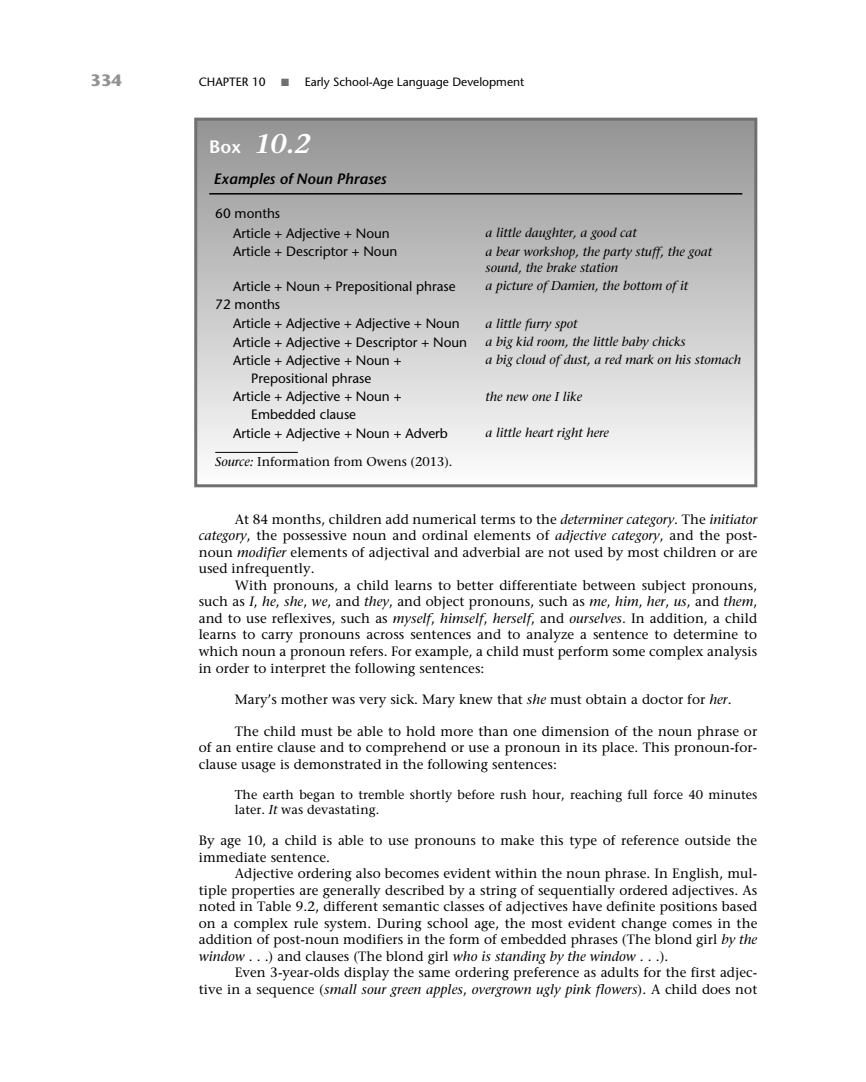
<style>
.page{position:relative;width:866px;height:1082px;background:#fff}
.page>*{position:absolute;margin:0;border:0;box-sizing:border-box;transform-origin:0 0}
.t1{font:italic 600 27px "Stone Serif Std";color:#fff}
.t2{font:700 16.5px "Stone Sans Std";color:#939393}
.t3{font:italic 600 15px "Stone Sans Std";color:#000}
.t4{font:500 13.5px/16.5px "Stone Serif Std";letter-spacing:.005em;color:#000;text-align:justify}
.t5{font:500 13.5px/19.5px "Stone Sans Std";color:#000}
.t6{font:italic 500 13.5px "Stone Serif Std";letter-spacing:.005em;color:#000}
.t7{font:italic 500 12.75px/16.5px "Stone Serif Std";color:#000}
.t8{font:500 12.75px/15px "Stone Serif Std";letter-spacing:.005em;color:#000}
.t9{font:500 12px "Stone Sans Std";color:#000}
.s1{color:#707070}
.s2{font-family:"Stone Sans Std";font-style:normal;font-size:18px}
.s3{font-style:italic}
.s4{font-style:normal}
</style>
<div class="page">
<div style="left:196px;top:119px;width:559px;height:366px;background:linear-gradient(to bottom,#949494,#fcfcfc)"></div>
<hr style="left:209px;top:193px;width:533px;height:1px;background:#000">
<hr style="left:215px;top:452px;width:83px;height:1px;background:#000">
<div style="left:194px;top:118px;width:563px;height:369px;border:3px solid #707070"></div>
<p class="t2" style="left:91px;top:70px;width:33px">334</p>
<p class="t9" style="left:199px;top:75px;width:327px">CHAPTER 10 <span class="s1">■</span> Early School-Age Language Development</p>
<p class="t1" style="left:209px;top:127px;width:103px"><span class="s2">Box</span> 10.2</p>
<p class="t3" style="left:213px;top:170px;width:174px">Examples of Noun Phrases</p>
<p class="t5" style="left:233px;top:204px;width:158px;text-indent:-18px">60 months<br>Article + Adjective + Noun</p>
<p class="t7" style="left:485px;top:225px;width:152px">a little daughter, a good cat</p>
<p class="t5" style="left:233px;top:242px;width:165px">Article + Descriptor + Noun</p>
<p class="t7" style="left:485px;top:243px;width:228px">a bear workshop, the party stuff, the goat sound, the brake station</p>
<p class="t5" style="left:233px;top:276px;width:224px">Article + Noun + Prepositional phrase</p>
<p class="t7" style="left:485px;top:277px;width:204px">a picture of Damien, the bottom of it</p>
<p class="t5" style="left:233px;top:294px;width:228px;text-indent:-18px">72 months<br>Article + Adjective + Adjective + Noun</p>
<p class="t7" style="left:485px;top:315px;width:93px">a little furry spot</p>
<p class="t5" style="left:233px;top:332px;width:235px">Article + Adjective + Descriptor + Noun</p>
<p class="t7" style="left:485px;top:333px;width:202px">a big kid room, the little baby chicks</p>
<p class="t5" style="left:251px;top:351px;width:152px;line-height:18px;text-indent:-18px">Article + Adjective + Noun +<br>Prepositional phrase</p>
<p class="t7" style="left:485px;top:352px;width:257px">a big cloud of dust, a red mark on his stomach</p>
<p class="t5" style="left:251px;top:387px;width:152px;line-height:18px;text-indent:-18px">Article + Adjective + Noun +<br>Embedded clause</p>
<p class="t7" style="left:485px;top:388px;width:98px">the new one I like</p>
<p class="t5" style="left:233px;top:423px;width:216px">Article + Adjective + Noun + Adverb</p>
<p class="t7" style="left:485px;top:424px;width:125px">a little heart right here</p>
<p class="t8" style="left:215px;top:454px;width:239px"><span class="s3">Source:</span> Information from Owens (2013).</p>
<p class="t4" style="left:235px;top:511px;width:524px">At 84 months, children add numerical terms to the <span class="s3">determiner category</span>. The <span class="s3">initiator</span></p>
<p class="t4" style="left:199px;top:527px;width:559px"><span class="s3">category</span>, the possessive noun and ordinal elements of <span class="s3">adjective category</span>, and the post-</p>
<p class="t4" style="left:199px;top:544px;width:560px">noun <span class="s3">modifier</span> elements of adjectival and adverbial are not used by most children or are</p>
<p class="t4" style="left:199px;top:560px;width:117px">used infrequently.</p>
<p class="t4" style="left:235px;top:577px;width:524px">With pronouns, a child learns to better differentiate between subject pronouns,</p>
<p class="t4" style="left:199px;top:593px;width:559px">such as <span class="s3">I</span>, <span class="s3">he</span>, <span class="s3">she</span>, <span class="s3">we</span>, and <span class="s3">they</span>, and object pronouns, such as <span class="s3">me</span>, <span class="s3">him</span>, <span class="s3">her</span>, <span class="s3">us</span>, and <span class="s3">them</span>,</p>
<p class="t4" style="left:199px;top:610px;width:559px">and to use reflexives, such as <span class="s3">myself</span>, <span class="s3">himself</span>, <span class="s3">herself</span>, and <span class="s3">ourselves</span>. In addition, a child</p>
<p class="t4" style="left:199px;top:626px;width:559px">learns to carry pronouns across sentences and to analyze a sentence to determine to</p>
<p class="t4" style="left:199px;top:643px;width:559px">which noun a pronoun refers. For example, a child must perform some complex analysis</p>
<p class="t4" style="left:199px;top:659px;width:287px">in order to interpret the following sentences:</p>
<p class="t4" style="left:235px;top:691px;width:498px">Mary’s mother was very sick. Mary knew that <span class="s3">she</span> must obtain a doctor for <span class="s3">her</span>.</p>
<p class="t4" style="left:199px;top:722px;width:559px;text-indent:36px">The child must be able to hold more than one dimension of the noun phrase or of an entire clause and to comprehend or use a pronoun in its place. This pronoun-for&shy;clause usage is demonstrated in the following sentences:</p>
<p class="t8" style="left:235px;top:786px;width:524px">The earth began to tremble shortly before rush hour, reaching full force 40 minutes later. <span class="s3">It</span> was devastating.</p>
<p class="t4" style="left:199px;top:832px;width:559px">By age 10, a child is able to use pronouns to make this type of reference outside the</p>
<p class="t4" style="left:199px;top:848px;width:133px">immediate sentence.</p>
<p class="t4" style="left:235px;top:865px;width:523px">Adjective ordering also becomes evident within the noun phrase. In English, mul-</p>
<p class="t4" style="left:199px;top:881px;width:560px">tiple properties are generally described by a string of sequentially ordered adjectives. As</p>
<p class="t4" style="left:199px;top:898px;width:560px">noted in Table 9.2, different semantic classes of adjectives have definite positions based</p>
<p class="t4" style="left:199px;top:914px;width:560px">on a complex rule system. During school age, the most evident change comes in the</p>
<p class="t4" style="left:199px;top:931px;width:560px">addition of post-noun modifiers in the form of embedded phrases (The blond girl <span class="s3">by the</span></p>
<p class="t4" style="left:199px;top:947px;width:471px"><span class="s3">window</span> . . .) and clauses (The blond girl <span class="s3">who is standing by the window</span> . . .).</p>
<p class="t4" style="left:235px;top:964px;width:524px">Even 3-year-olds display the same ordering preference as adults for the first adjec-</p>
<p class="t6" style="left:199px;top:980px;width:560px"><span class="s4">tive in a sequence (</span>small sour green apples<span class="s4">,</span> overgrown ugly pink flowers<span class="s4">). A child does not</span></p>
</div>
